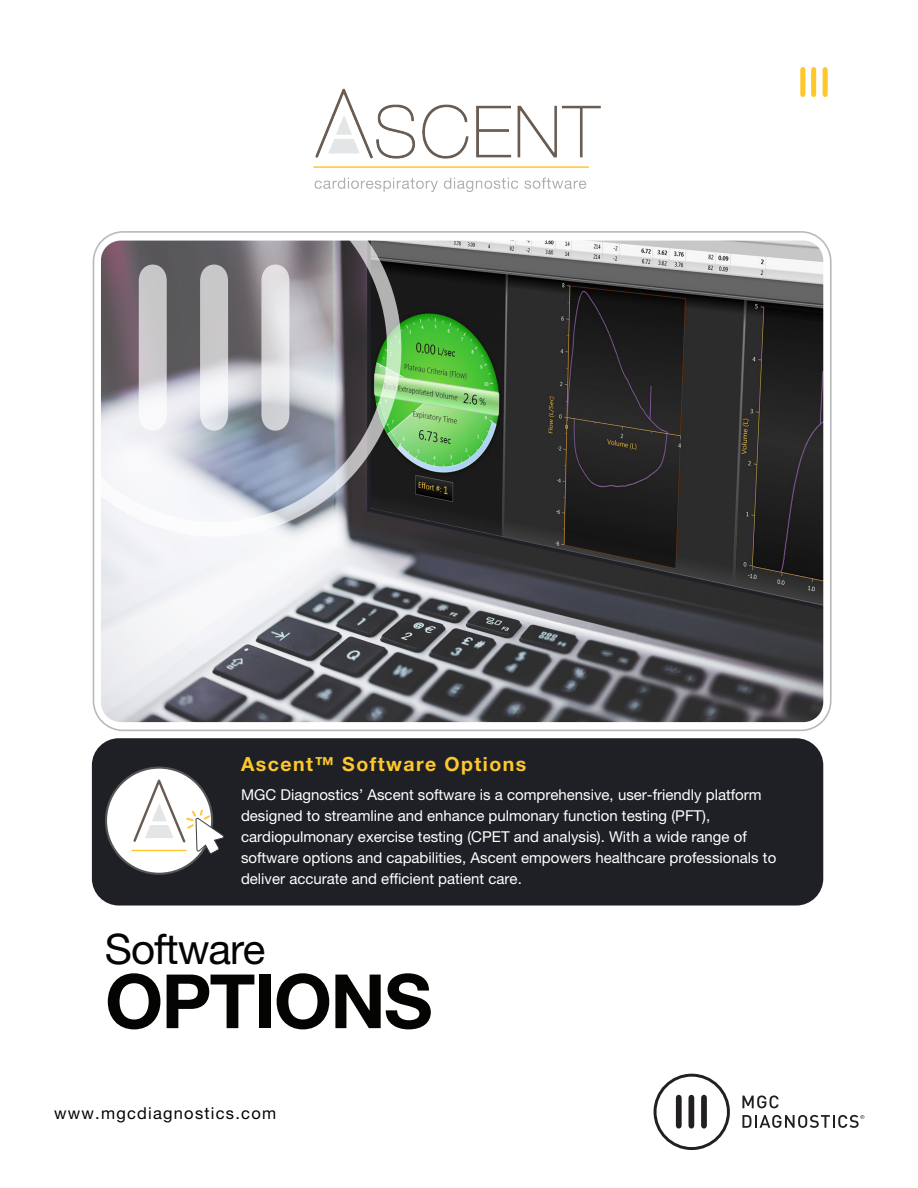
<style>
.page{position:relative;width:918px;height:1188px;background:#fff}
.page>*{position:absolute;margin:0;border:0;box-sizing:border-box;transform-origin:0 0}
.Body_Text{font:700 75px "Helvetica Neue LT Pro";letter-spacing:-.025em;color:#040503}
.Body_Text-2{font:42px "Helvetica Neue LT Pro";letter-spacing:-.025em;color:#040503}
.bodyhead_-_all_caps_brown{font:700 19.5px "Helvetica Neue LT Pro";letter-spacing:.075em;color:#fec82d}
.t1{font:16.5px "Helvetica Neue LT Pro";letter-spacing:.075em;color:#040503}
.bodycopy_-_white{font:15px/21px "Helvetica Neue LT Pro";color:#fff}
</style>
<div class="page">
<img style="left:101px;top:241px;width:722px;height:481px">
<div style="left:800px;top:70px;width:5px;height:25px;background:#fec82d"></div>
<div style="left:811px;top:70px;width:5px;height:25px;background:#fec82d"></div>
<div style="left:823px;top:70px;width:5px;height:25px;background:#fec82d"></div>
<svg style="left:92px;top:234px;width:309px;height:303px"></svg>
<svg style="left:139px;top:265px;width:28px;height:166px"></svg>
<svg style="left:200px;top:265px;width:28px;height:166px"></svg>
<svg style="left:261px;top:265px;width:28px;height:166px;background:#dbdadd"></svg>
<img style="left:313px;top:88px;width:288px;height:104px">
<div style="left:92px;top:738px;width:731px;height:168px;background:#1f2025;border-radius:27px"></div>
<div style="left:106px;top:768px;width:106px;height:106px;background:#fff;border-radius:50%"></div>
<svg style="left:131px;top:774px;width:93px;height:101px"></svg>
<svg style="left:654px;top:1074px;width:76px;height:76px"></svg>
<svg style="left:742px;top:1095px;width:37px;height:13px"></svg>
<svg style="left:742px;top:1115px;width:122px;height:13px"></svg>
<p class="bodyhead_-_all_caps_brown" style="left:241px;top:752px;width:287px">Ascent™ Software Options</p>
<p class="bodycopy_-_white" style="left:241px;top:784px;width:537px">MGC Diagnostics’ Ascent software is a comprehensive, user-friendly platform designed to streamline and enhance pulmonary function testing (PFT), cardiopulmonary exercise testing (CPET and analysis). With a wide range of software options and capabilities, Ascent empowers healthcare professionals to deliver accurate and efficient patient care.</p>
<p class="Body_Text-2" style="left:105px;top:924px;width:162px">Software</p>
<p class="Body_Text" style="left:105px;top:955px;width:329px">OPTIONS</p>
<p class="t1" style="left:54px;top:1104px;width:224px">www.mgcdiagnostics.com</p>
</div>
